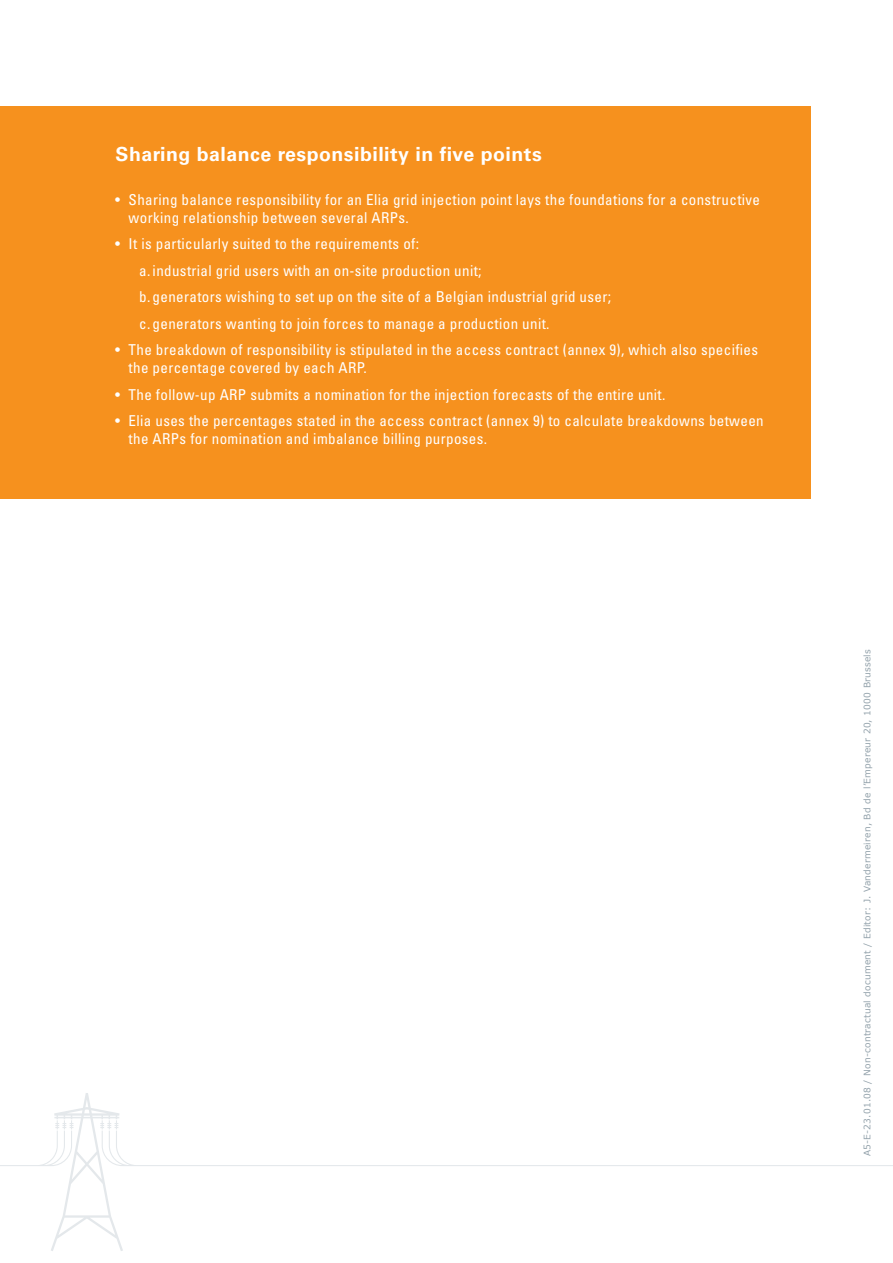
<style>
.page{position:relative;width:893px;height:1263px;background:#fff}
.page>*{position:absolute;margin:0;border:0;box-sizing:border-box;transform-origin:0 0}
._5punten_titel{font:700 19.5px "Univers";letter-spacing:.025em;color:#fff}
._5_punten{font:condensed 15px/18px "Univers";letter-spacing:.025em;color:#fff}
.body_algemeen{font:9px "Verdana";letter-spacing:.025em;color:#93a2ab}
</style>
<div class="page">
<svg style="left:0;top:1093px;width:893px;height:158px"></svg>
<div style="left:0;top:106px;width:810px;height:393px;background:#f6911e"></div>
<p class="_5punten_titel" style="left:116px;top:143px;width:428px">Sharing balance responsibility in five points</p>
<p class="_5_punten" style="left:129px;top:190px;width:633px;text-indent:-13px">• Sharing balance responsibility for an Elia grid injection point lays the foundations for a constructive working relationship between several ARPs.</p>
<p class="_5_punten" style="left:115px;top:235px;width:305px">• It is particularly suited to the requirements of:</p>
<p class="_5_punten" style="left:139px;top:261px;width:344px">a. industrial grid users with an on-site production unit;</p>
<p class="_5_punten" style="left:139px;top:288px;width:473px">b. generators wishing to set up on the site of a Belgian industrial grid user;</p>
<p class="_5_punten" style="left:139px;top:314px;width:412px">c. generators wanting to join forces to manage a production unit.</p>
<p class="_5_punten" style="left:129px;top:341px;width:631px;text-indent:-13px">• The breakdown of responsibility is stipulated in the access contract (annex 9), which also specifies the percentage covered by each ARP.</p>
<p class="_5_punten" style="left:115px;top:385px;width:552px">• The follow-up ARP submits a nomination for the injection forecasts of the entire unit.</p>
<p class="_5_punten" style="left:129px;top:412px;width:637px;text-indent:-13px">• Elia uses the percentages stated in the access contract (annex 9) to calculate breakdowns between the ARPs for nomination and imbalance billing purposes.</p>
<p class="body_algemeen" style="left:861px;top:1156px;width:509px;rotate:-90deg">A5-E-23.01.08 / Non-contractual document / Editor: J. Vandermeiren, Bd de l’Empereur 20, 1000 Brussels</p>
</div>
